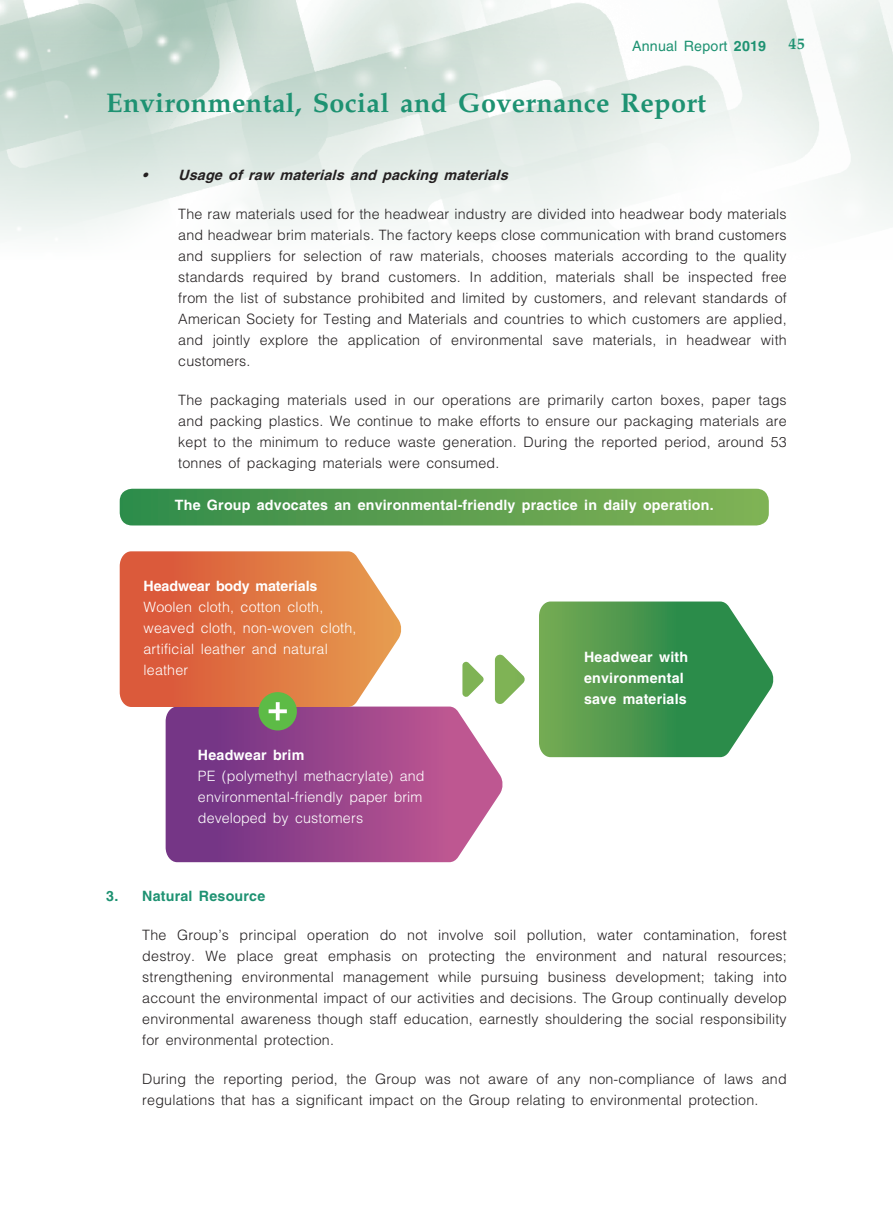
<style>
.page{position:relative;width:893px;height:1212px;background:#fff}
.page>*{position:absolute;margin:0;border:0;box-sizing:border-box;transform-origin:0 0}
.t1{font:700 27px "Palatino LT Std";letter-spacing:.015em;color:#1e9272}
.t2{font:700 15.75px "Palatino LT Std";color:#1e9272}
._13_____P4{font:300 14.25px/21px "Helvetica LT Std";letter-spacing:.015em;color:#231f20;text-align:justify}
._12___P2{font:300 14.25px/21px "Helvetica LT Std";letter-spacing:.015em;color:#231f20;text-align:justify}
._01_Body_Text{font:300 14.25px/21px "Helvetica LT Std";letter-spacing:.015em;color:#fff}
._01_Body_Text-2{font:700 14.25px/21px "Helvetica LT Std";letter-spacing:.015em;color:#fff}
._05_____H3{font:italic 700 14.25px "Helvetica LT Std";color:#231f20}
._01_Body_Text-3{font:700 14.25px "Helvetica LT Std";letter-spacing:-.005em;color:#fff}
._04___H2{font:700 14.25px "Helvetica LT Std";letter-spacing:.015em;color:#1e9272}
.t3{font:14.25px "Helvetica LT Std";letter-spacing:.015em;color:#1e9272}
.s1{font-weight:700}
</style>
<div class="page">
<img style="left:0;top:0;width:893px;height:236px">
<svg style="left:120px;top:489px;width:649px;height:36px;background:#5b9f50"></svg>
<svg style="left:539px;top:601px;width:235px;height:156px;background:#59a05f"></svg>
<svg style="left:166px;top:706px;width:337px;height:156px;background:#9e5193"></svg>
<svg style="left:120px;top:551px;width:282px;height:156px;background:#e17f52"></svg>
<div style="left:259px;top:692px;width:38px;height:38px;background:#5dbb46;border-radius:50%"></div>
<svg style="left:269px;top:702px;width:18px;height:18px"></svg>
<svg style="left:462px;top:662px;width:22px;height:35px"></svg>
<svg style="left:495px;top:655px;width:30px;height:49px"></svg>
<p class="t3" style="left:632px;top:37px;width:136px">Annual Report <span class="s1">2019</span></p>
<p class="t2" style="left:789px;top:34px;width:17px">45</p>
<h1 class="t1" style="left:106px;top:87px;width:601px">Environmental, Social and Governance Report</h1>
<p class="_05_____H3" style="left:142px;top:166px;width:371px">• Usage of raw materials and packing materials</p>
<p class="_13_____P4" style="left:178px;top:203px;width:610px">The raw materials used for the headwear industry are divided into headwear body materials and headwear brim materials. The factory keeps close communication with brand customers and suppliers for selection of raw materials, chooses materials according to the quality standards required by brand customers. In addition, materials shall be inspected free from the list of substance prohibited and limited by customers, and relevant standards of American Society for Testing and Materials and countries to which customers are applied, and jointly explore the application of environmental save materials, in headwear with customers.</p>
<p class="_13_____P4" style="left:178px;top:389px;width:610px">The packaging materials used in our operations are primarily carton boxes, paper tags and packing plastics. We continue to make efforts to ensure our packaging materials are kept to the minimum to reduce waste generation. During the reported period, around 53 tonnes of packaging materials were consumed.</p>
<p class="_01_Body_Text-2" style="left:175px;top:494px;width:540px">The Group advocates an environmental-friendly practice in daily operation.</p>
<p class="_01_Body_Text-3" style="left:144px;top:577px;width:175px">Headwear body materials</p>
<p class="_01_Body_Text" style="left:144px;top:596px;width:214px">Woolen cloth, cotton cloth, weaved cloth, non-woven cloth, artificial leather and natural leather</p>
<p class="_01_Body_Text-2" style="left:198px;top:744px;width:108px">Headwear brim</p>
<p class="_01_Body_Text" style="left:198px;top:765px;width:228px">PE (polymethyl methacrylate) and environmental-friendly paper brim developed by customers</p>
<p class="_01_Body_Text-2" style="left:584px;top:646px;width:106px">Headwear with environmental save materials</p>
<p class="_04___H2" style="left:106px;top:887px;width:160px">3. Natural Resource</p>
<p class="_12___P2" style="left:142px;top:924px;width:646px">The Group’s principal operation do not involve soil pollution, water contamination, forest destroy. We place great emphasis on protecting the environment and natural resources; strengthening environmental management while pursuing business development; taking into account the environmental impact of our activities and decisions. The Group continually develop environmental awareness though staff education, earnestly shouldering the social responsibility for environmental protection.</p>
<p class="_12___P2" style="left:142px;top:1068px;width:646px">During the reporting period, the Group was not aware of any non-compliance of laws and regulations that has a significant impact on the Group relating to environmental protection.</p>
</div>
